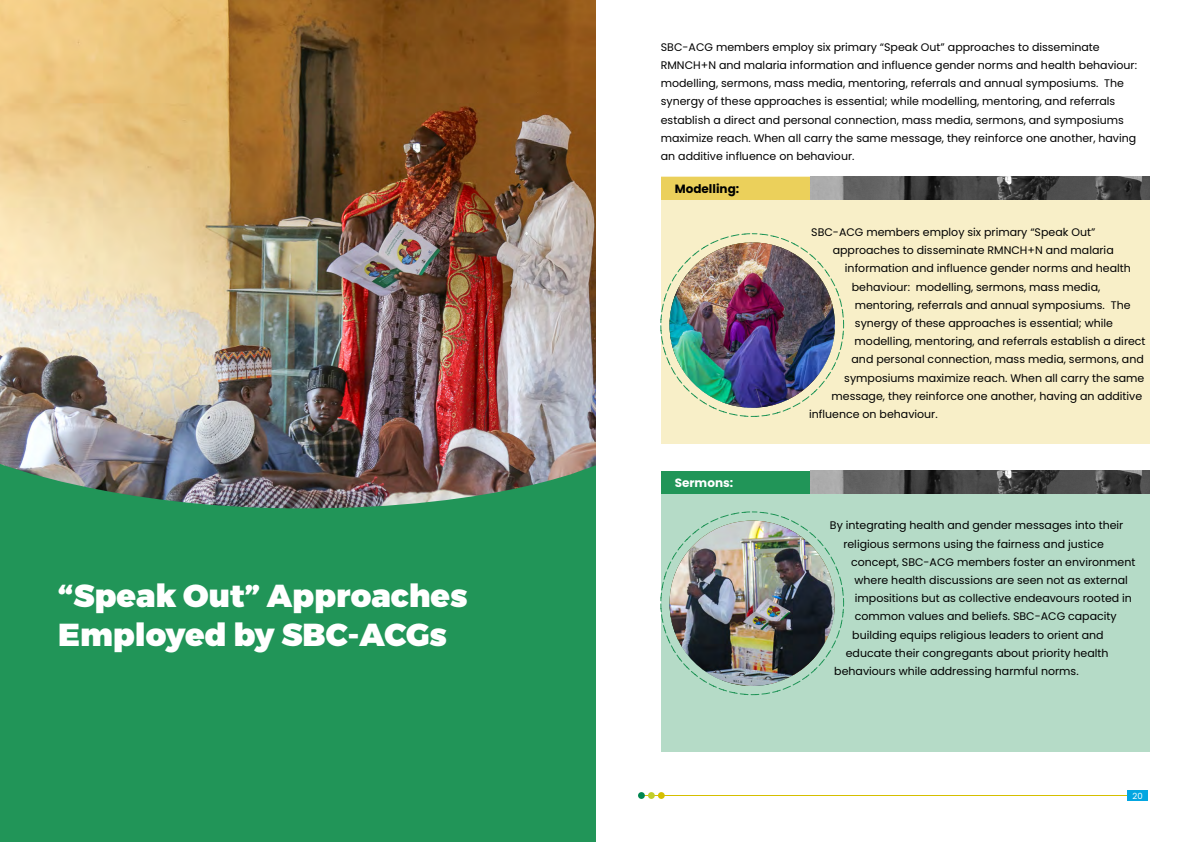
<style>
.page{position:relative;width:1191px;height:842px;background:#fff}
.page>*{position:absolute;margin:0;border:0;box-sizing:border-box;transform-origin:0 0}
.t1{font:900 31.8px/38.4px "Montserrat";color:#fff}
.t2{font:700 12px "Poppins";color:#000}
.t3{font:700 12px "Poppins";color:#fff}
.t4{font:11px/18.2px "Poppins";color:#000}
.t5{font:8.5px "Poppins";color:#fff}
</style>
<div class="page">
<hr style="left:641px;top:795px;width:487px;height:1px;background:#d5bf00">
<div style="left:1127px;top:790px;width:21px;height:11px;background:#03a6e1"></div>
<div style="left:648px;top:792px;width:7px;height:7px;background:#c1ce2b;border-radius:50%"></div>
<div style="left:638px;top:792px;width:7px;height:7px;background:#008650;border-radius:50%"></div>
<div style="left:658px;top:792px;width:7px;height:7px;background:#d5bf00;border-radius:50%"></div>
<div style="left:661px;top:485px;width:488px;height:267px;background:#b5dbc7"></div>
<img style="left:0;top:0;width:595px;height:464px">
<svg style="left:0;top:464px;width:595px;height:378px;background:#279159"></svg>
<div style="left:661px;top:177px;width:488px;height:267px;background:#f8efc8"></div>
<div style="left:661px;top:177px;width:149px;height:23px;background:#ebd05b"></div>
<div style="left:661px;top:471px;width:149px;height:22px;background:#219558"></div>
<img style="left:810px;top:177px;width:339px;height:23px">
<img style="left:810px;top:471px;width:339px;height:22px">
<img style="left:669px;top:242px;width:166px;height:166px;border-radius:50%">
<img style="left:669px;top:521px;width:166px;height:165px;border-radius:50%">
<h1 class="t1" style="left:58px;top:577px;width:411px">“Speak Out” Approaches<br>Employed by SBC-ACGs</h1>
<p class="t4" style="left:661px;top:38px;width:478px">SBC-ACG members employ six primary “Speak Out” approaches to disseminate RMNCH+N and malaria information and influence gender norms and health behaviour: modelling, sermons, mass media, mentoring, referrals and annual symposiums. The synergy of these approaches is essential; while modelling, mentoring, and referrals establish a direct and personal connection, mass media, sermons, and symposiums maximize reach. When all carry the same message, they reinforce one another, having an additive influence on behaviour.</p>
<p class="t2" style="left:674px;top:180px;width:66px">Modelling:</p>
<p class="t3" style="left:674px;top:474px;width:60px">Sermons:</p>
<p class="t4" style="left:811px;top:223px;width:286px">SBC-ACG members employ six primary “Speak Out”</p>
<p class="t4" style="left:832px;top:241px;width:282px">approaches to disseminate RMNCH+N and malaria</p>
<p class="t4" style="left:845px;top:259px;width:287px">information and influence gender norms and health</p>
<p class="t4" style="left:852px;top:278px;width:250px">behaviour: modelling, sermons, mass media,</p>
<p class="t4" style="left:854px;top:296px;width:277px">mentoring, referrals and annual symposiums. The</p>
<p class="t4" style="left:855px;top:314px;width:260px">synergy of these approaches is essential; while</p>
<p class="t4" style="left:854px;top:332px;width:292px">modelling, mentoring, and referrals establish a direct</p>
<p class="t4" style="left:851px;top:350px;width:294px">and personal connection, mass media, sermons, and</p>
<p class="t4" style="left:844px;top:369px;width:302px">symposiums maximize reach. When all carry the same</p>
<p class="t4" style="left:831px;top:387px;width:312px">message, they reinforce one another, having an additive</p>
<p class="t4" style="left:809px;top:405px;width:130px">influence on behaviour.</p>
<p class="t4" style="left:830px;top:516px;width:295px;text-align:center">By integrating health and gender messages into their religious sermons using the fairness and justice</p>
<p class="t4" style="left:851px;top:553px;width:286px">concept, SBC-ACG members foster an environment</p>
<p class="t4" style="left:854px;top:571px;width:275px">where health discussions are seen not as external</p>
<p class="t4" style="left:855px;top:589px;width:278px">impositions but as collective endeavours rooted in</p>
<p class="t4" style="left:854px;top:607px;width:263px">common values and beliefs. SBC-ACG capacity</p>
<p class="t4" style="left:852px;top:626px;width:253px">building equips religious leaders to orient and</p>
<p class="t4" style="left:845px;top:644px;width:264px">educate their congregants about priority health</p>
<p class="t4" style="left:834px;top:662px;width:246px">behaviours while addressing harmful norms.</p>
<p class="t5" style="left:1132px;top:790px;width:12px">20</p>
</div>
